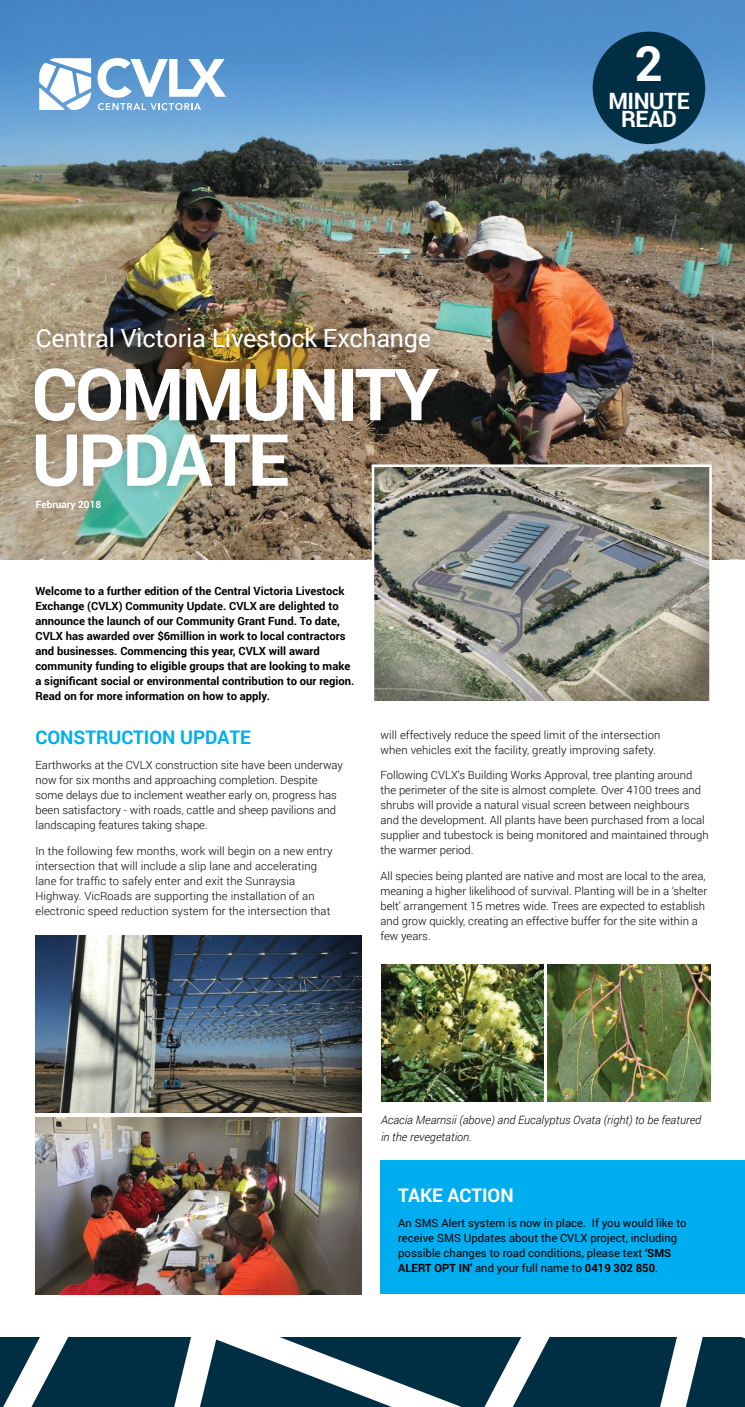
<style>
.page{position:relative;width:745px;height:1407px;background:#fff}
.page>*{position:absolute;margin:0;border:0;box-sizing:border-box;transform-origin:0 0}
.t1{font:700 72.12px/65.5px "Roboto";letter-spacing:-.04em;color:#fff}
.t2{font:700 48.75px "Roboto";color:#fff}
.t3{font:25px "Roboto";letter-spacing:-.01em;color:#fff}
.t4{font:700 22.5px/18.8px "Roboto";letter-spacing:-.02em;color:#fff;text-align:center}
.t5{font:700 18.75px "Roboto";color:#00aeef}
.t6{font:700 18.75px "Roboto";color:#fff}
.t7{font:italic 300 11.5px/17.2px "Roboto";color:#000}
.t8{font:300 11.25px/15px "Roboto";color:#000}
.t9{font:700 11.25px/15px "Roboto";color:#000}
.t10{font:11.25px/15px "Roboto";color:#000}
.t11{font:700 10px "Roboto";color:#fff}
.s1{font-weight:700}
</style>
<div class="page">
<svg style="left:121px;top:1205px;width:322px;height:202px"></svg>
<svg style="left:0;top:1294px;width:121px;height:113px"></svg>
<svg style="left:135px;top:1294px;width:102px;height:113px"></svg>
<svg style="left:443px;top:1293px;width:301px;height:114px"></svg>
<svg style="left:458px;top:1293px;width:152px;height:114px"></svg>
<svg style="left:624px;top:1293px;width:102px;height:114px"></svg>
<img style="left:0;top:0;width:744px;height:559px">
<div style="left:592px;top:32px;width:112px;height:112px;background:#002f44;border-radius:50%"></div>
<div style="left:380px;top:1160px;width:329px;height:133px;background:#00aeef"></div>
<div style="left:696px;top:1160px;width:48px;height:133px;background:#00aeef"></div>
<svg style="left:39px;top:58px;width:52px;height:52px"></svg>
<svg style="left:97px;top:58px;width:129px;height:52px"></svg>
<img style="left:381px;top:964px;width:162px;height:137px">
<img style="left:547px;top:964px;width:163px;height:137px">
<img style="left:35px;top:935px;width:326px;height:177px">
<img style="left:35px;top:1117px;width:326px;height:177px">
<div style="left:23px;top:317px;width:426px;height:205px;background:#000;opacity:.21"></div>
<img style="left:374px;top:467px;width:334px;height:233px">
<div style="left:371px;top:464px;width:340px;height:241px;border:2px solid #fff"></div>
<h3 class="t3" style="left:36px;top:321px;width:396px">Central Victoria Livestock Exchange</h3>
<h1 class="t1" style="left:32px;top:359px;width:409px">COMMUNITY<br>UPDATE</h1>
<p class="t11" style="left:36px;top:498px;width:67px">February 2018</p>
<h2 class="t2" style="left:634px;top:30px;width:29px">2</h2>
<h3 class="t4" style="left:608px;top:90px;width:83px">MINUTE<br>READ</h3>
<p class="t9" style="left:35px;top:583px;width:320px">Welcome to a further edition of the Central Victoria Livestock Exchange (CVLX) Community Update. CVLX are delighted to announce the launch of our Community Grant Fund. To date, CVLX has awarded over $6million in work to local contractors and businesses. Commencing this year, CVLX will award community funding to eligible groups that are looking to make a significant social or environmental contribution to our region.<br>Read on for more information on how to apply.</p>
<h3 class="t5" style="left:35px;top:724px;width:217px">CONSTRUCTION UPDATE</h3>
<p class="t8" style="left:35px;top:757px;width:309px">Earthworks at the CVLX construction site have been underway now for six months and approaching completion. Despite some delays due to inclement weather early on, progress has been satisfactory - with roads, cattle and sheep pavilions and landscaping features taking shape.</p>
<p class="t8" style="left:35px;top:843px;width:298px">In the following few months, work will begin on a new entry intersection that will include a slip lane and accelerating lane for traffic to safely enter and exit the Sunraysia Highway. VicRoads are supporting the installation of an electronic speed reduction system for the intersection that</p>
<p class="t8" style="left:380px;top:727px;width:281px">will effectively reduce the speed limit of the intersection when vehicles exit the facility, greatly improving safety.</p>
<p class="t8" style="left:380px;top:767px;width:329px">Following CVLX’s Building Works Approval, tree planting around the perimeter of the site is almost complete. Over 4100 trees and shrubs will provide a natural visual screen between neighbours and the development. All plants have been purchased from a local supplier and tubestock is being monitored and maintained through the warmer period.</p>
<p class="t8" style="left:380px;top:868px;width:328px">All species being planted are native and most are local to the area, meaning a higher likelihood of survival. Planting will be in a ‘shelter belt’ arrangement 15 metres wide. Trees are expected to establish and grow quickly, creating an effective buffer for the site within a few years.</p>
<p class="t7" style="left:381px;top:1111px;width:321px">Acacia Mearnsii (above) and Eucalyptus Ovata (right) to be featured in the revegetation.</p>
<h3 class="t6" style="left:398px;top:1182px;width:117px">TAKE ACTION</h3>
<p class="t10" style="left:398px;top:1215px;width:290px">An SMS Alert system is now in place. If you would like to receive SMS Updates about the CVLX project, including possible changes to road conditions, please text <span class="s1">‘SMS ALERT OPT IN’</span> and your full name to <span class="s1">0419 302 850</span>.</p>
</div>
